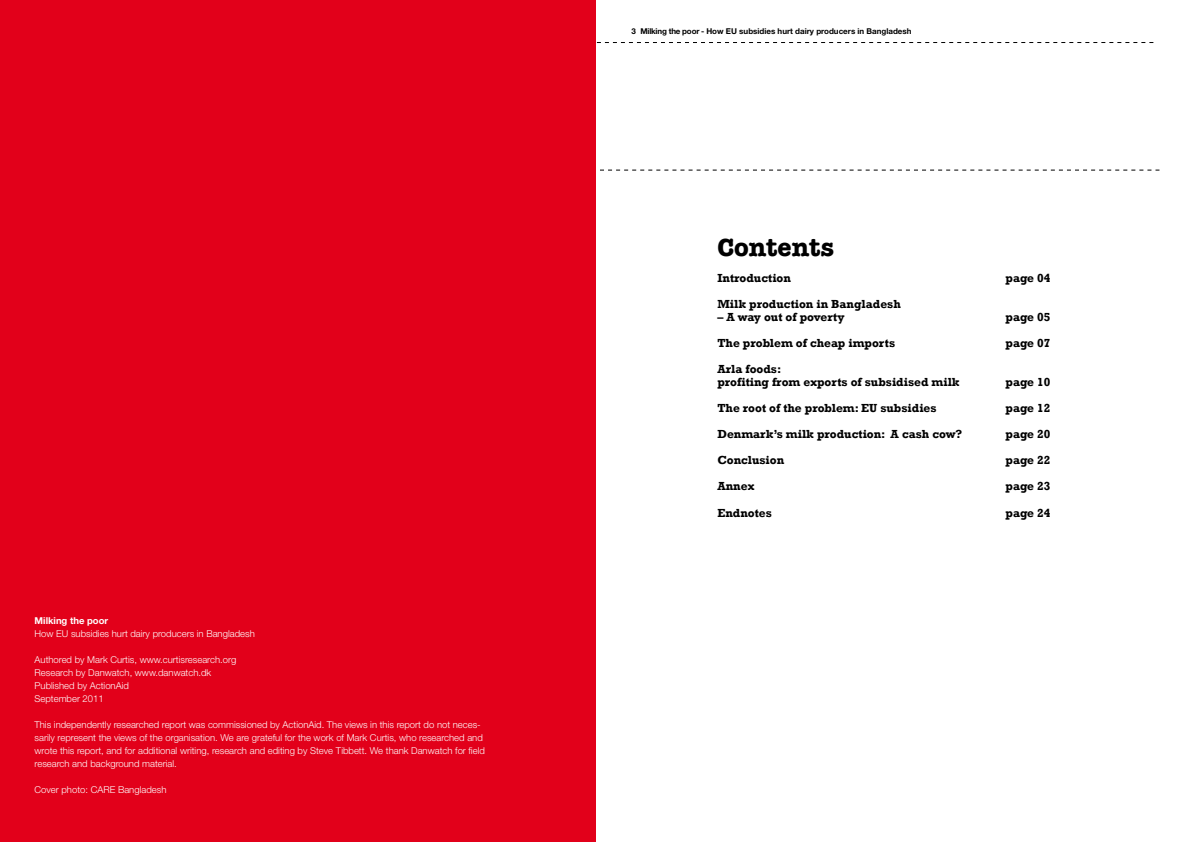
<style>
.page{position:relative;width:1191px;height:842px;background:#fff}
.page>*{position:absolute;margin:0;border:0;box-sizing:border-box;transform-origin:0 0}
.t1{font:700 26px "American Typewriter";color:#000}
.t2{font:700 12px/13px "Rockwell";color:#000}
.t3{font:300 9.5px/13px "Helvetica Neue LT Std";color:#fff}
.t4{font:700 9.5px "Helvetica Neue LT Std";color:#fff}
.t5{font:700 8px "Helvetica Neue LT Std";color:#000}
</style>
<div class="page">
<svg style="left:600px;top:170px;width:559px;height:1px"></svg>
<svg style="left:597px;top:42px;width:556px;height:1px"></svg>
<div style="left:0;top:0;width:595px;height:842px;background:#e2001a"></div>
<p class="t4" style="left:35px;top:614px;width:75px">Milking the poor</p>
<p class="t3" style="left:35px;top:627px;width:222px">How EU subsidies hurt dairy producers in Bangladesh</p>
<p class="t3" style="left:35px;top:653px;width:203px">Authored by Mark Curtis, www.curtisresearch.org<br>Research by Danwatch, www.danwatch.dk<br>Published by ActionAid<br>September 2011</p>
<p class="t3" style="left:35px;top:718px;width:452px">This independently researched report was commissioned by ActionAid. The views in this report do not neces&shy;sarily represent the views of the organisation. We are grateful for the work of Mark Curtis, who researched and wrote this report, and for additional writing, research and editing by Steve Tibbett. We thank Danwatch for field research and background material.</p>
<p class="t3" style="left:35px;top:783px;width:133px">Cover photo: CARE Bangladesh</p>
<p class="t5" style="left:631px;top:27px;width:282px">3 Milking the poor - How EU subsidies hurt dairy producers in Bangladesh</p>
<h1 class="t1" style="left:717px;top:225px;width:118px">Contents</h1>
<p class="t2" style="left:717px;top:271px;width:75px">Introduction</p>
<p class="t2" style="left:1005px;top:271px;width:46px">page 04</p>
<p class="t2" style="left:717px;top:297px;width:185px">Milk production in Bangladesh</p>
<p class="t2" style="left:717px;top:310px;width:129px">– A way out of poverty</p>
<p class="t2" style="left:1005px;top:310px;width:46px">page 05</p>
<p class="t2" style="left:717px;top:336px;width:179px">The problem of cheap imports</p>
<p class="t2" style="left:1005px;top:336px;width:46px">page 07</p>
<p class="t2" style="left:717px;top:362px;width:244px">Arla foods:<br>profiting from exports of subsidised milk</p>
<p class="t2" style="left:1005px;top:375px;width:46px">page 10</p>
<p class="t2" style="left:717px;top:401px;width:221px">The root of the problem: EU subsidies</p>
<p class="t2" style="left:1005px;top:401px;width:46px">page 12</p>
<p class="t2" style="left:717px;top:427px;width:246px">Denmark’s milk production: A cash cow?</p>
<p class="t2" style="left:1005px;top:427px;width:46px">page 20</p>
<p class="t2" style="left:717px;top:453px;width:68px">Conclusion</p>
<p class="t2" style="left:1005px;top:453px;width:46px">page 22</p>
<p class="t2" style="left:717px;top:479px;width:39px">Annex</p>
<p class="t2" style="left:1005px;top:479px;width:46px">page 23</p>
<p class="t2" style="left:717px;top:507px;width:56px">Endnotes</p>
<p class="t2" style="left:1005px;top:507px;width:46px">page 24</p>
</div>
